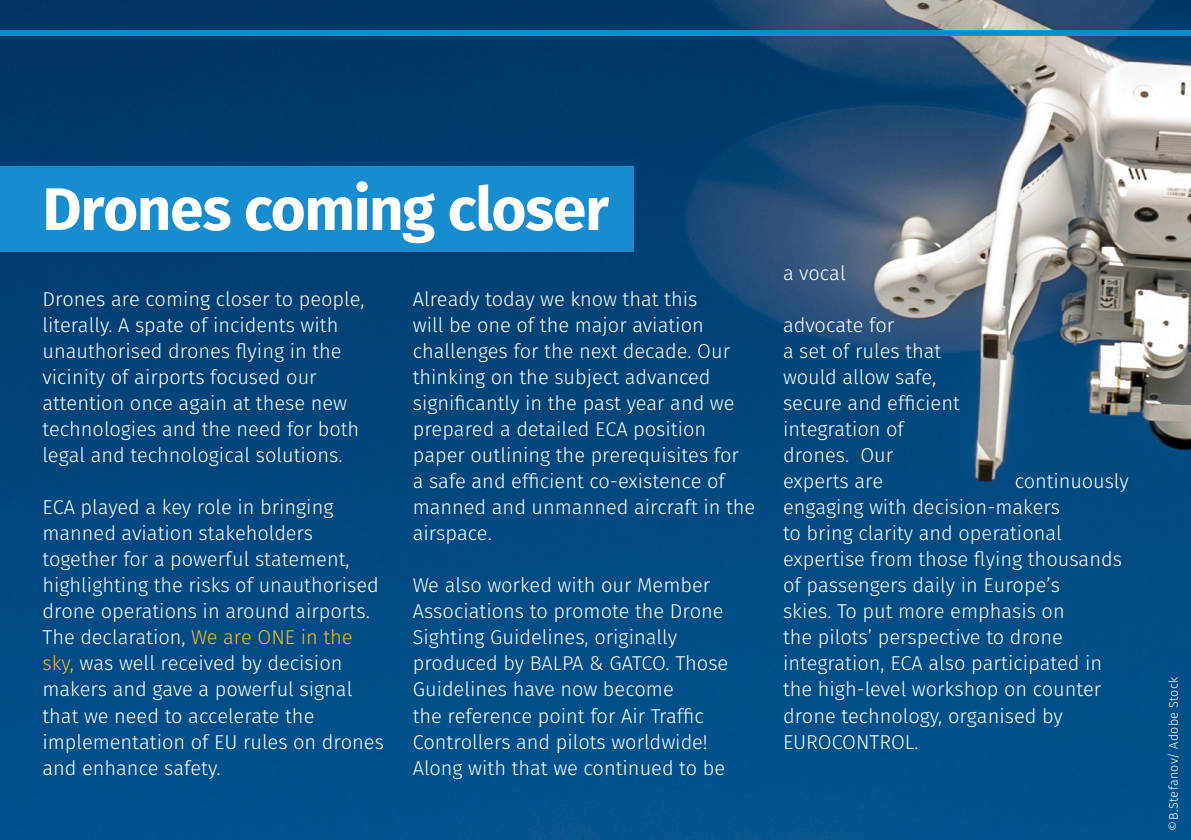
<style>
.page{position:relative;width:1191px;height:840px;background:#fff}
.page>*{position:absolute;margin:0;border:0;box-sizing:border-box;transform-origin:0 0}
.T5_Highlight__Blue{font:700 60px "Fira Sans";letter-spacing:-.02em;color:#fff}
.t1{font:300 20px/26px "Fira Sans";color:#fff}
.CC___Centre{font:300 12.4px "Fira Sans";letter-spacing:.025em;color:#fff}
.s1{color:#fcb828}
</style>
<div class="page">
<img style="left:0;top:0;width:1191px;height:839px">
<div style="left:0;top:30px;width:1191px;height:6px;background:#0b8ecc"></div>
<div style="left:0;top:166px;width:634px;height:86px;background:#178cce"></div>
<p class="T5_Highlight__Blue" style="left:42px;top:167px;width:568px">Drones coming closer</p>
<p class="t1" style="left:42px;top:286px;width:324px">Drones are coming closer to people, literally. A spate of incidents with unauthorised drones flying in the vicinity of airports focused our attention once again at these new technologies and the need for both legal and technological solutions.</p>
<p class="t1" style="left:42px;top:494px;width:343px">ECA played a key role in bringing manned aviation stakeholders together for a powerful statement, highlighting the risks of unauthorised drone operations in around airports.<br>The declaration, <span class="s1">We are ONE in the sky,</span> was well received by decision makers and gave a powerful signal that we need to accelerate the implementation of EU rules on drones and enhance safety.</p>
<p class="t1" style="left:413px;top:286px;width:344px">Already today we know that this<br>will be one of the major aviation challenges for the next decade. Our thinking on the subject advanced significantly in the past year and we prepared a detailed ECA position paper outlining the prerequisites for<br>a safe and efficient co-existence of manned and unmanned aircraft in the airspace.</p>
<p class="t1" style="left:413px;top:572px;width:317px">We also worked with our Member<br>Associations to promote the Drone<br>Sighting Guidelines, originally produced by BALPA &amp; GATCO. Those<br>Guidelines have now become<br>the reference point for Air Traffic<br>Controllers and pilots worldwide!</p>
<p class="t1" style="left:413px;top:754px;width:314px">Along with that we continued to be</p>
<p class="t1" style="left:783px;top:260px;width:64px">a vocal</p>
<p class="t1" style="left:783px;top:312px;width:178px">advocate for<br>a set of rules that would allow safe, secure and efficient integration of drones. Our experts are</p>
<p class="t1" style="left:783px;top:468px;width:347px;text-indent:232px">continuously engaging with decision-makers<br>to bring clarity and operational expertise from those flying thousands of passengers daily in Europe’s<br>skies. To put more emphasis on<br>the pilots’ perspective to drone integration, ECA also participated in the high-level workshop on counter drone technology, organised by<br>EUROCONTROL.</p>
<p class="CC___Centre" style="left:1164px;top:830px;width:155px;rotate:-90deg">©B.Stefanov/ Adobe Stock</p>
</div>
